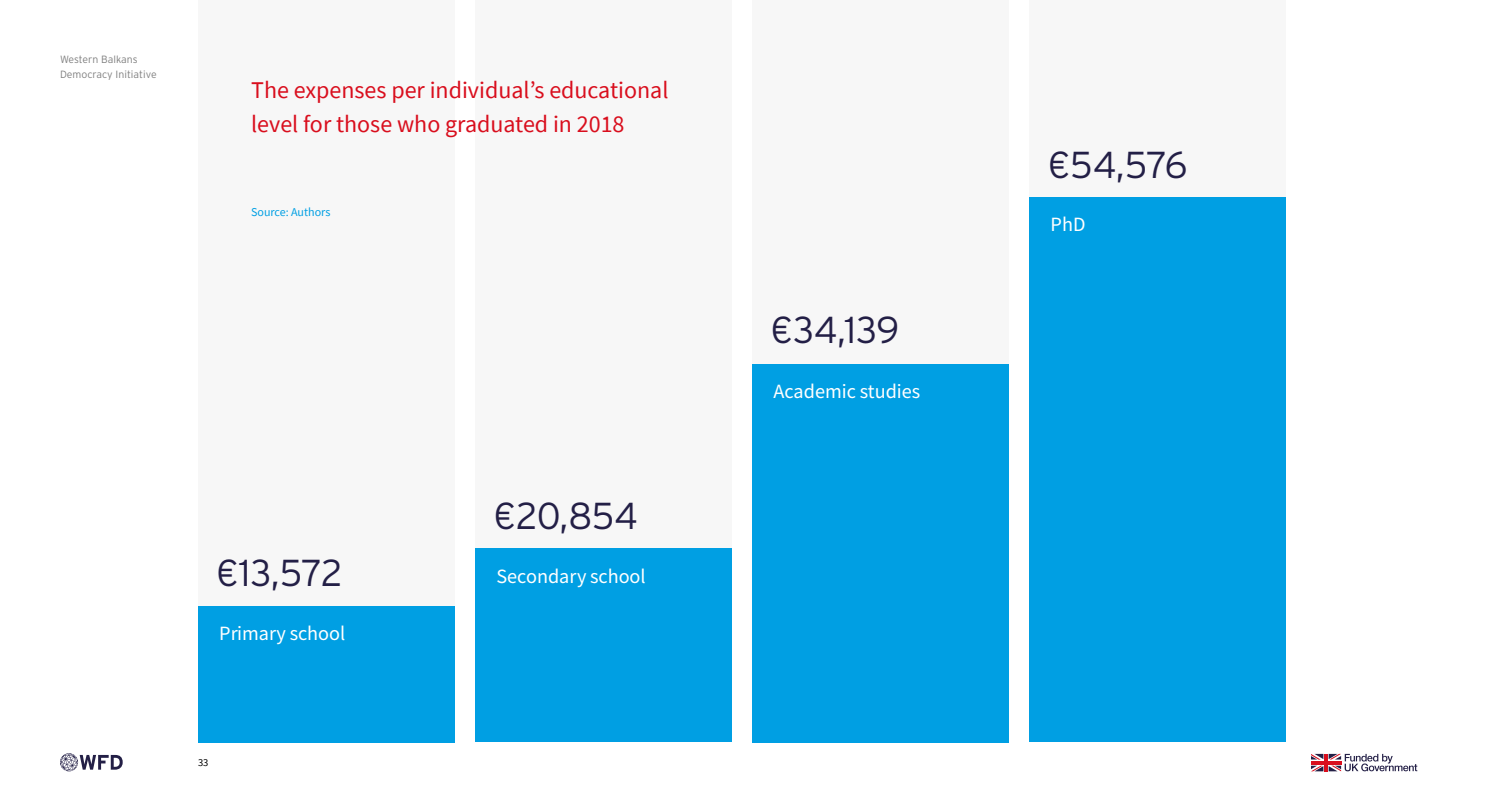
<style>
.page{position:relative;width:1485px;height:810px;background:#fff}
.page>*{position:absolute;margin:0;border:0;box-sizing:border-box;transform-origin:0 0}
.t1{font:300 37.5px "Interstate";letter-spacing:-.015em;color:#231f46}
.t2{font:24px/34.5px "Source Sans Pro";color:#d90e1d}
.t3{font:20.25px "Source Sans Variable";color:#fff}
.t4{font:12px "Source Sans Pro";color:#009fe3}
.t5{font:300 10.5px/14.6px "Interstate";color:#808080}
.t6{font:10.5px "Source Sans Pro";color:#000}
</style>
<div class="page">
<svg style="left:1311px;top:754px;width:18px;height:17px"></svg>
<svg style="left:1311px;top:754px;width:12px;height:6px"></svg>
<svg style="left:1311px;top:766px;width:12px;height:5px"></svg>
<hr style="left:1311px;top:761px;width:30px;height:3px;background:#d90e1d">
<hr style="left:1324px;top:754px;width:4px;height:17px;background:#d90e1d">
<svg style="left:1329px;top:754px;width:88px;height:17px"></svg>
<svg style="left:60px;top:753px;width:63px;height:18px"></svg>
<div style="left:198px;top:606px;width:256px;height:136px;background:#009fe3"></div>
<div style="left:475px;top:548px;width:257px;height:194px;background:#009fe3"></div>
<div style="left:752px;top:364px;width:257px;height:378px;background:#009fe3"></div>
<div style="left:1029px;top:196px;width:257px;height:546px;background:#009fe3"></div>
<div style="left:1029px;top:0;width:257px;height:196px;background:#f7f7f7"></div>
<div style="left:752px;top:0;width:257px;height:364px;background:#f7f7f7"></div>
<div style="left:475px;top:0;width:257px;height:548px;background:#f7f7f7"></div>
<div style="left:198px;top:0;width:256px;height:606px;background:#f7f7f7"></div>
<p class="t5" style="left:60px;top:52px;width:98px">Western Balkans<br>Democracy Initiative</p>
<p class="t2" style="left:251px;top:72px;width:419px">The expenses per individual’s educational level for those who graduated in 2018</p>
<p class="t4" style="left:251px;top:204px;width:81px">Source: Authors</p>
<h1 class="t1" style="left:217px;top:552px;width:127px">€13,572</h1>
<p class="t3" style="left:219px;top:621px;width:128px">Primary school</p>
<p class="t6" style="left:198px;top:756px;width:12px">33</p>
<h1 class="t1" style="left:494px;top:494px;width:146px">€20,854</h1>
<p class="t3" style="left:496px;top:564px;width:151px">Secondary school</p>
<h1 class="t1" style="left:771px;top:309px;width:130px">€34,139</h1>
<p class="t3" style="left:774px;top:379px;width:148px">Academic studies</p>
<h1 class="t1" style="left:1048px;top:143px;width:141px">€54,576</h1>
<p class="t3" style="left:1051px;top:212px;width:36px">PhD</p>
</div>
